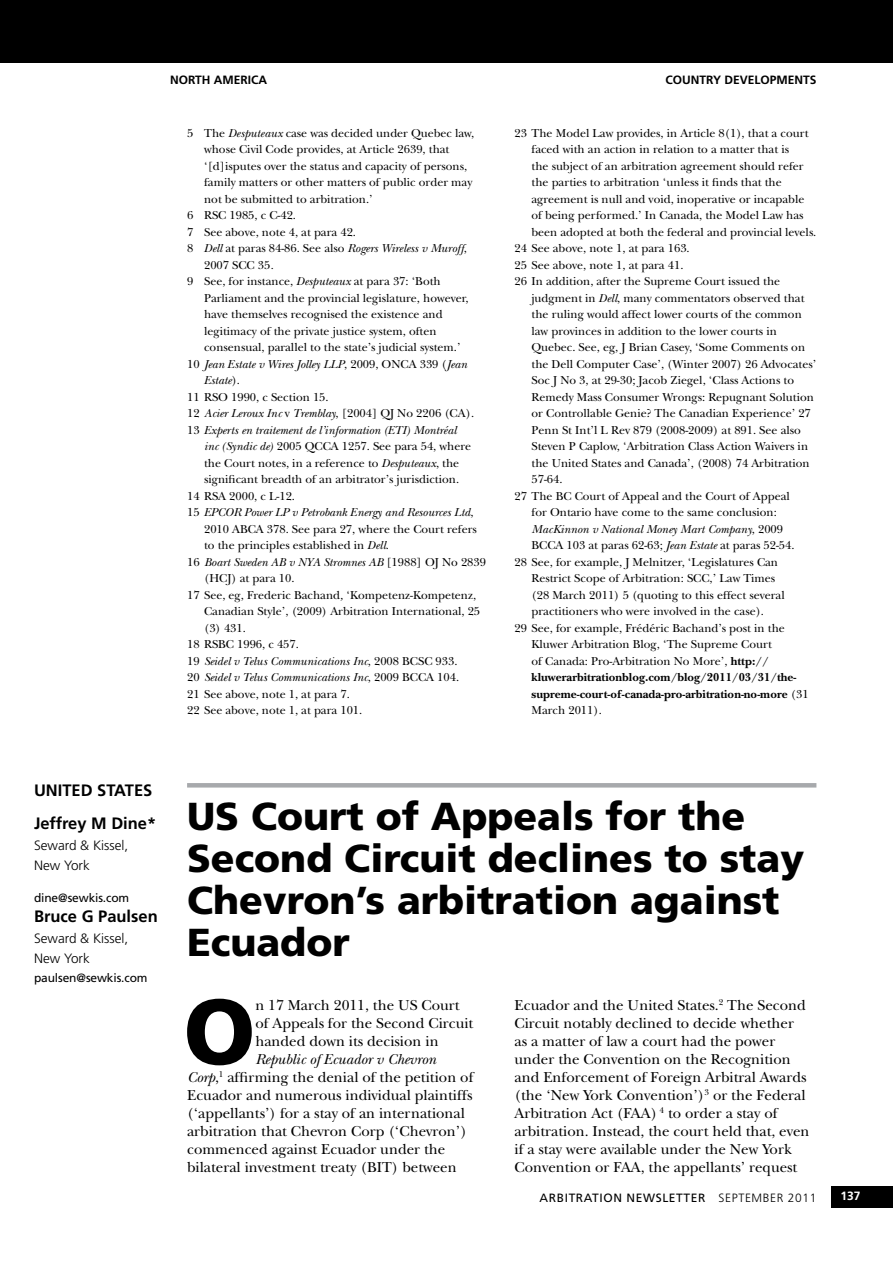
<style>
.page{position:relative;width:893px;height:1263px;background:#fff}
.page>*{position:absolute;margin:0;border:0;box-sizing:border-box;transform-origin:0 0}
.t1{font:900 92.4px "Frutiger";color:#000}
.t2{font:900 39px/42px "Frutiger";color:#000}
.t3{font:700 16.5px/32.2px "Frutiger";color:#000}
.t4{font:15px/18px "New Baskerville";color:#000}
.t5{font:300 13.5px/19.5px "Frutiger";color:#000}
.t6{font:12px "New Baskerville";color:#000}
.t7{font:italic 12px "New Baskerville";color:#000}
.t8{font:700 12px "New Baskerville";color:#000}
.t9{font:12px "Frutiger";letter-spacing:-.01em;color:#000}
.t10{font:700 12px "Frutiger";color:#000}
.t11{font:300 12px "Frutiger";letter-spacing:.05em;color:#000}
.t12{font:700 12px "Frutiger";color:#fff}
.s1{font-style:italic}
.s2{font-style:normal}
.s3{font-weight:700}
.s4{font-weight:400}
</style>
<div class="page">
<div style="left:832px;top:1186px;width:61px;height:22px;background:#000"></div>
<div style="left:0;top:0;width:893px;height:63px;background:#000"></div>
<hr style="left:187px;top:783px;width:629px;height:4px;background:#a7a9ac">
<p class="t10" style="left:170px;top:73px;width:94px">NORTH AMERICA</p>
<p class="t10" style="left:665px;top:73px;width:152px">COUNTRY DEVELOPMENTS</p>
<p class="t6" style="left:187px;top:126px;width:289px">5 The <span class="s1">Desputeaux</span> case was decided under Quebec law,</p>
<p class="t6" style="left:204px;top:142px;width:247px">whose Civil Code provides, at Article 2639, that</p>
<p class="t6" style="left:204px;top:159px;width:265px">‘[d]isputes over the status and capacity of persons,</p>
<p class="t6" style="left:204px;top:175px;width:270px">family matters or other matters of public order may</p>
<p class="t6" style="left:204px;top:192px;width:170px">not be submitted to arbitration.’</p>
<p class="t6" style="left:187px;top:208px;width:110px">6 RSC 1985, c C-42.</p>
<p class="t6" style="left:187px;top:225px;width:170px">7 See above, note 4, at para 42.</p>
<p class="t7" style="left:187px;top:241px;width:281px"><span class="s2">8</span> Dell <span class="s2">at paras 84-86. See also</span> Rogers Wireless v Muroff<span class="s2">,</span></p>
<p class="t6" style="left:204px;top:258px;width:71px">2007 SCC 35<span class="s1">.</span></p>
<p class="t6" style="left:187px;top:274px;width:255px">9 See, for instance, <span class="s1">Desputeaux</span> at para 37: ‘Both</p>
<p class="t6" style="left:204px;top:291px;width:266px">Parliament and the provincial legislature, however,</p>
<p class="t6" style="left:204px;top:307px;width:240px">have themselves recognised the existence and</p>
<p class="t6" style="left:204px;top:324px;width:234px">legitimacy of the private justice system, often</p>
<p class="t6" style="left:204px;top:340px;width:258px">consensual, parallel to the state’s judicial system.’</p>
<p class="t7" style="left:187px;top:357px;width:282px"><span class="s2">10</span> Jean Estate v Wires Jolley LLP<span class="s2">, 2009, ONCA 339 (</span>Jean</p>
<p class="t7" style="left:204px;top:373px;width:37px">Estate<span class="s2">).</span></p>
<p class="t6" style="left:187px;top:390px;width:143px">11 RSO 1990, c Section 15.</p>
<p class="t6" style="left:187px;top:406px;width:289px">12 <span class="s1">Acier Leroux Inc</span> v <span class="s1">Tremblay</span>, [2004] QJ No 2206 (CA).</p>
<p class="t7" style="left:187px;top:423px;width:271px"><span class="s2">13</span> Experts en traitement de l’information (ETI) Montréal</p>
<p class="t6" style="left:204px;top:439px;width:269px"><span class="s1">inc (Syndic de)</span> 2005 QCCA 1257. See para 54, where</p>
<p class="t6" style="left:204px;top:456px;width:257px">the Court notes, in a reference to <span class="s1">Desputeaux</span>, the</p>
<p class="t6" style="left:204px;top:472px;width:257px">significant breadth of an arbitrator’s jurisdiction.</p>
<p class="t6" style="left:187px;top:489px;width:109px">14 RSA 2000, c L-12.</p>
<p class="t7" style="left:187px;top:505px;width:288px"><span class="s2">15</span> EPCOR Power LP v Petrobank Energy and Resources Ltd<span class="s2">,</span></p>
<p class="t6" style="left:204px;top:522px;width:274px">2010 ABCA 378. See para 27, where the Court refers</p>
<p class="t6" style="left:204px;top:538px;width:186px">to the principles established in <span class="s1">Dell</span>.</p>
<p class="t7" style="left:187px;top:555px;width:300px"><span class="s2">16</span> Boart Sweden AB v NYA Stromnes AB <span class="s2">[1988] OJ No 2839</span></p>
<p class="t6" style="left:204px;top:571px;width:92px">(HCJ) at para 10.</p>
<p class="t6" style="left:187px;top:588px;width:291px">17 See, eg, Frederic Bachand<span class="s1">,</span> ‘Kompetenz-Kompetenz,</p>
<p class="t6" style="left:204px;top:604px;width:278px">Canadian Style’, (2009) Arbitration International, 25</p>
<p class="t6" style="left:204px;top:621px;width:43px">(3) 431.</p>
<p class="t6" style="left:187px;top:637px;width:113px">18 RSBC 1996, c 457.</p>
<p class="t7" style="left:187px;top:654px;width:272px"><span class="s2">19</span> Seidel v Telus Communications Inc<span class="s2">, 2008 BCSC 933.</span></p>
<p class="t7" style="left:187px;top:670px;width:274px"><span class="s2">20</span> Seidel v Telus Communications Inc<span class="s2">, 2009 BCCA 104.</span></p>
<p class="t6" style="left:187px;top:687px;width:164px">21 See above, note 1, at para 7.</p>
<p class="t6" style="left:187px;top:703px;width:177px">22 See above, note 1, at para 101.</p>
<p class="t6" style="left:514px;top:126px;width:295px">23 The Model Law provides, in Article 8(1), that a court</p>
<p class="t6" style="left:531px;top:142px;width:259px">faced with an action in relation to a matter that is</p>
<p class="t6" style="left:531px;top:159px;width:274px">the subject of an arbitration agreement should refer</p>
<p class="t6" style="left:531px;top:175px;width:252px">the parties to arbitration ‘unless it finds that the</p>
<p class="t6" style="left:531px;top:192px;width:274px">agreement is null and void, inoperative or incapable</p>
<p class="t6" style="left:531px;top:208px;width:274px">of being performed.’ In Canada, the Model Law has</p>
<p class="t6" style="left:531px;top:225px;width:286px">been adopted at both the federal and provincial levels.</p>
<p class="t6" style="left:514px;top:241px;width:177px">24 See above, note 1, at para 163.</p>
<p class="t6" style="left:514px;top:258px;width:170px">25 See above, note 1, at para 41.</p>
<p class="t6" style="left:514px;top:274px;width:267px">26 In addition, after the Supreme Court issued the</p>
<p class="t6" style="left:531px;top:291px;width:275px">judgment in <span class="s1">Dell</span>, many commentators observed that</p>
<p class="t6" style="left:531px;top:307px;width:272px">the ruling would affect lower courts of the common</p>
<p class="t6" style="left:531px;top:324px;width:247px">law provinces in addition to the lower courts in</p>
<p class="t6" style="left:531px;top:340px;width:275px">Quebec. See, eg, J Brian Casey, ‘Some Comments on</p>
<p class="t6" style="left:531px;top:357px;width:286px">the Dell Computer Case’, (Winter 2007) 26 Advocates’</p>
<p class="t6" style="left:531px;top:373px;width:264px">Soc J No 3, at 29-30; Jacob Ziegel, ‘Class Actions to</p>
<p class="t6" style="left:531px;top:390px;width:284px">Remedy Mass Consumer Wrongs: Repugnant Solution</p>
<p class="t6" style="left:531px;top:406px;width:281px">or Controllable Genie? The Canadian Experience’ 27</p>
<p class="t6" style="left:531px;top:423px;width:271px">Penn St Int’l L Rev 879 (2008-2009) at 891. See also</p>
<p class="t6" style="left:531px;top:439px;width:278px">Steven P Caplow, ‘Arbitration Class Action Waivers in</p>
<p class="t6" style="left:531px;top:456px;width:280px">the United States and Canada’, (2008) 74 Arbitration</p>
<p class="t6" style="left:531px;top:472px;width:32px">57-64.</p>
<p class="t6" style="left:514px;top:489px;width:277px">27 The BC Court of Appeal and the Court of Appeal</p>
<p class="t6" style="left:531px;top:505px;width:247px">for Ontario have come to the same conclusion:</p>
<p class="t7" style="left:531px;top:522px;width:253px">MacKinnon v National Money Mart Company<span class="s2">, 2009</span></p>
<p class="t6" style="left:531px;top:538px;width:265px">BCCA 103 at paras 62-63; <span class="s1">Jean Estate</span> at paras 52-54.</p>
<p class="t6" style="left:514px;top:555px;width:265px">28 See, for example, J Melnitzer, ‘Legislatures Can</p>
<p class="t6" style="left:531px;top:571px;width:245px">Restrict Scope of Arbitration: SCC,’ Law Times</p>
<p class="t6" style="left:531px;top:588px;width:255px">(28 March 2011) 5 (quoting to this effect several</p>
<p class="t6" style="left:531px;top:604px;width:234px">practitioners who were involved in the case).</p>
<p class="t6" style="left:514px;top:621px;width:272px">29 See, for example, Frédéric Bachand’s post in the</p>
<p class="t6" style="left:531px;top:637px;width:242px">Kluwer Arbitration Blog, ‘The Supreme Court</p>
<p class="t6" style="left:531px;top:654px;width:239px">of Canada: Pro-Arbitration No More’, <span class="s3">http://</span></p>
<p class="t8" style="left:531px;top:670px;width:266px">kluwerarbitrationblog.com/blog/2011/03/31/the-</p>
<p class="t8" style="left:531px;top:687px;width:279px">supreme-court-of-canada-pro-arbitration-no-more <span class="s4">(31</span></p>
<p class="t6" style="left:531px;top:703px;width:72px">March 2011).</p>
<h3 class="t3" style="left:34px;top:774px;width:124px;text-indent:63px">STATES<br>JEFFREY M DINE*</h3>
<p class="t5" style="left:34px;top:836px;width:96px">Seward &amp; Kissel,<br>New York</p>
<p class="t9" style="left:34px;top:891px;width:97px">dine@sewkis.com</p>
<h3 class="t3" style="left:34px;top:899px;width:125px">BRUCE G PAULSEN</h3>
<p class="t5" style="left:34px;top:929px;width:96px">Seward &amp; Kissel,<br>New York</p>
<p class="t9" style="left:34px;top:971px;width:115px">paulsen@sewkis.com</p>
<h3 class="t3" style="left:34px;top:774px;width:11px">UNITED</h3>
<h2 class="t2" style="left:187px;top:795px;width:619px">US Court of Appeals for the<br>Second Circuit declines to stay<br>Chevron’s arbitration against<br>Ecuador</h2>
<h1 class="t1" style="left:183px;top:976px;width:66px">O</h1>
<p class="t4" style="left:255px;top:996px;width:220px">n 17 March 2011, the US Court of Appeals for the Second Circuit handed down its decision in</p>
<p class="t4" style="left:187px;top:1050px;width:288px;text-indent:68px"><span class="s1">Republic of Ecuador v Chevron Corp</span>,<sup>1</sup> affirming the denial of the petition of Ecuador and numerous individual plaintiffs (‘appellants’) for a stay of an international arbitration that Chevron Corp (‘Chevron’) commenced against Ecuador under the bilateral investment treaty (BIT) between</p>
<p class="t4" style="left:514px;top:996px;width:297px">Ecuador and the United States.<sup>2</sup> The Second Circuit notably declined to decide whether as a matter of law a court had the power under the Convention on the Recognition and Enforcement of Foreign Arbitral Awards (the ‘New York Convention’)<sup>3</sup> or the Federal Arbitration Act (FAA) <sup>4</sup> to order a stay of arbitration. Instead, the court held that, even if a stay were available under the New York Convention or FAA, the appellants’ request</p>
<p class="t9" style="left:540px;top:1190px;width:8px">arbitrati</p>
<p class="t11" style="left:603px;top:1191px;width:214px"><span class="s4">on NEWSLETTER</span> september 2011</p>
<p class="t12" style="left:840px;top:1189px;width:22px">137</p>
</div>
